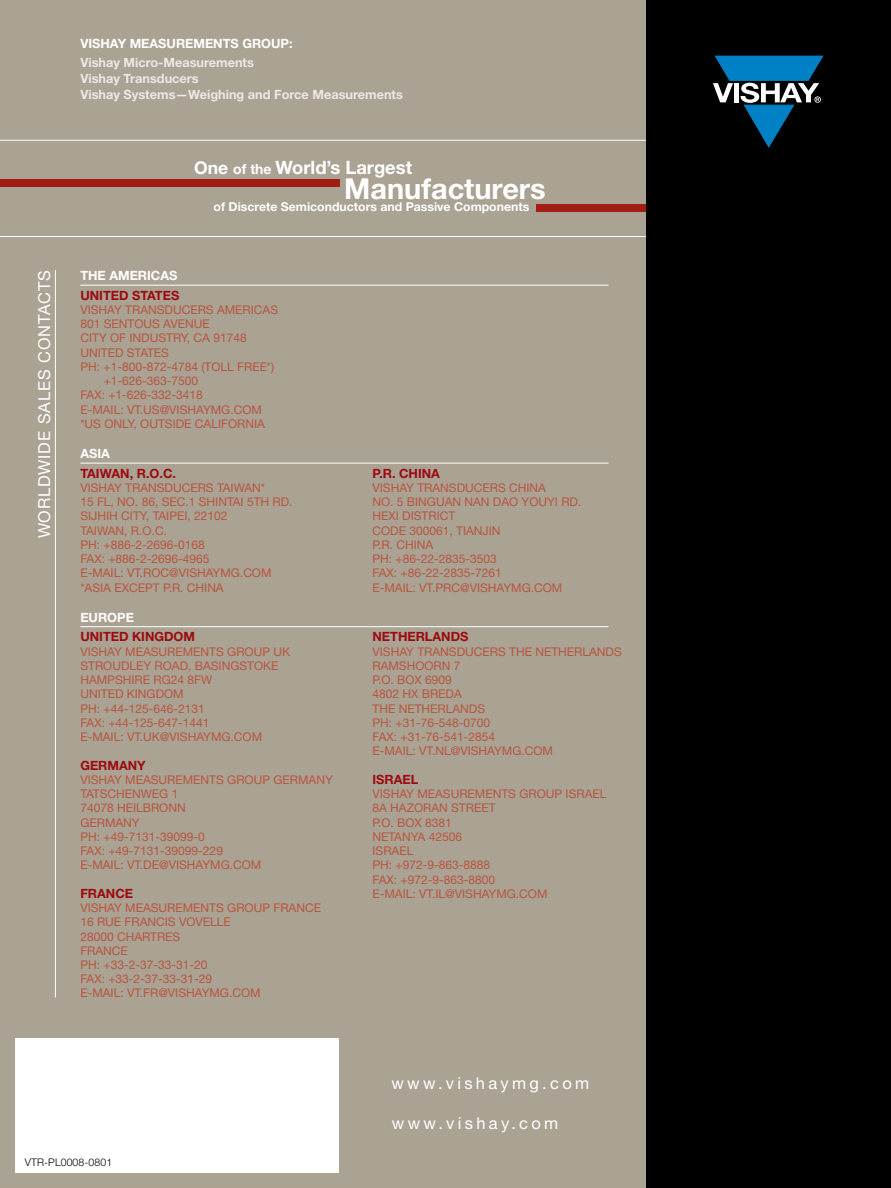
<style>
.page{position:relative;width:891px;height:1188px;background:#aaa293}
.page>*{position:absolute;margin:0;border:0;box-sizing:border-box;transform-origin:0 0}
.t1{font:700 28.95px "Helvetica Neue LT Std";color:#fff}
.t2{font:700 18.45px "Helvetica Neue LT Std";color:#fff}
.t3{font:16.5px "Helvetica Neue LT Std";letter-spacing:.2em;color:#fff}
.t4{font:700 12.75px/15.8px "Helvetica Neue LT Std";color:#ebe8e6}
.t5{font:700 12.75px "Helvetica Neue LT Std";color:#9d0a0f}
.t6{font:700 12.75px "Helvetica Neue LT Std";color:#fff}
.t7{font:700 12.3px "Helvetica Neue LT Std";color:#fff}
.t8{font:12px/14.2px "Helvetica Neue LT Std";color:#b9553e}
.t9{font:300 10.5px "Helvetica Neue LT Std";letter-spacing:.01em;color:#000}
.s1{font-size:17.55px}
.s2{font-size:14.1px}
</style>
<div class="page">
<div style="left:15px;top:1038px;width:324px;height:135px;background:#fff"></div>
<hr style="left:55px;top:270px;width:1px;height:728px;background:#fff">
<hr style="left:80px;top:285px;width:529px;height:1px;background:#fff">
<hr style="left:80px;top:463px;width:529px;height:1px;background:#fff">
<hr style="left:80px;top:626px;width:529px;height:1px;background:#fff">
<hr style="left:0;top:140px;width:652px;height:1px;background:#fff">
<hr style="left:0;top:236px;width:652px;height:1px;background:#fff">
<div style="left:0;top:179px;width:340px;height:8px;background:#a21d14"></div>
<div style="left:537px;top:204px;width:111px;height:8px;background:#a21d14"></div>
<div style="left:646px;top:0;width:245px;height:1188px;background:#000"></div>
<svg style="left:713px;top:56px;width:110px;height:91px"></svg>
<p class="t6" style="left:80px;top:36px;width:115px">Vis hay measu rements</p>
<p class="t6" style="left:242px;top:36px;width:29px">group</p>
<p class="t6" style="left:289px;top:36px;width:5px">:</p>
<p class="t4" style="left:80px;top:54px;width:324px">Vishay Micro-Measurements<br>Vishay Transducers<br>Vishay Systems—Weighing and Force Measurements</p>
<h3 class="t3" style="left:34px;top:538px;width:268px;rotate:-90deg">WORLDWIDE SALES CONTACTS</h3>
<h2 class="t2" style="left:194px;top:156px;width:220px"><span class="s1">One</span> <span class="s2">of the</span> World’s Largest</h2>
<p class="t7" style="left:214px;top:199px;width:317px">of Discrete Semiconductors and Passive Components</p>
<h1 class="t1" style="left:344px;top:171px;width:203px">Manufacturers</h1>
<p class="t6" style="left:80px;top:268px;width:40px">The Ame</p>
<p class="t6" style="left:138px;top:268px;width:39px">ricas</p>
<p class="t5" style="left:80px;top:287px;width:100px">UNITED STATES</p>
<p class="t8" style="left:80px;top:302px;width:15px">VISHA</p>
<p class="t8" style="left:80px;top:302px;width:153px;text-indent:34px">Y TRANSDUCERS AMERICAS<br>801 SENTOUS</p>
<p class="t8" style="left:163px;top:317px;width:17px">AVENUE</p>
<p class="t8" style="left:80px;top:331px;width:33px">CITY OF</p>
<p class="t8" style="left:130px;top:331px;width:13px">INDUSTR</p>
<p class="t8" style="left:181px;top:331px;width:67px">Y, CA 91748</p>
<p class="t8" style="left:80px;top:345px;width:133px">UNITED STATES<br>PH: +1-800-872-4784 (TOLLFREE</p>
<p class="t8" style="left:267px;top:359px;width:9px">*)</p>
<p class="t8" style="left:80px;top:374px;width:124px;text-indent:23px">+1-626-363-7500<br>FAX: +1-626-332-3418<br>E-MAIL: VT.US@VISHA</p>
<p class="t8" style="left:203px;top:402px;width:41px">YMG.COM</p>
<p class="t8" style="left:80px;top:416px;width:29px">*US ONL</p>
<p class="t8" style="left:128px;top:416px;width:18px">Y, OUTSIDECALIFORNIA</p>
<p class="t6" style="left:80px;top:446px;width:31px">Asi a</p>
<p class="t5" style="left:80px;top:465px;width:97px">Taiwan, R.O.C.</p>
<p class="t8" style="left:80px;top:480px;width:15px">VISHA</p>
<p class="t8" style="left:114px;top:480px;width:27px">Y TRANSDUCERS</p>
<p class="t8" style="left:217px;top:480px;width:50px">TAIWAN*</p>
<p class="t8" style="left:80px;top:495px;width:133px">15 FL, NO. 86, SEC.1 SHINTAI</p>
<p class="t8" style="left:247px;top:495px;width:47px">5TH RD.</p>
<p class="t8" style="left:80px;top:509px;width:23px">SIJHIH</p>
<p class="t8" style="left:121px;top:509px;width:44px">CITY, TAIPEI</p>
<p class="t8" style="left:188px;top:509px;width:42px">, 22102</p>
<p class="t8" style="left:80px;top:523px;width:15px">TAIWAN</p>
<p class="t8" style="left:80px;top:523px;width:131px;text-indent:44px">, R.O.C.<br>PH: +886-2-2696-0168<br>FAX: +886-2-2696-4965<br>E-MAIL: VT.ROC</p>
<p class="t8" style="left:169px;top:566px;width:18px">@VISHA</p>
<p class="t8" style="left:213px;top:566px;width:41px">YMG.COM</p>
<p class="t8" style="left:80px;top:580px;width:124px">*ASIA EXCEPT P.R. CHINA</p>
<p class="t6" style="left:80px;top:609px;width:55px">EUROPE</p>
<p class="t5" style="left:80px;top:629px;width:9px">united</p>
<p class="t5" style="left:132px;top:629px;width:43px">kingdom</p>
<p class="t8" style="left:80px;top:644px;width:15px">VISHA</p>
<p class="t8" style="left:114px;top:644px;width:178px">Y MEASUREMENTS GROUP UK</p>
<p class="t8" style="left:80px;top:658px;width:17px">STROUDLE</p>
<p class="t8" style="left:144px;top:658px;width:29px">Y ROAD</p>
<p class="t8" style="left:188px;top:658px;width:23px">, BASIN</p>
<p class="t8" style="left:230px;top:658px;width:18px">GSTOKE</p>
<p class="t8" style="left:80px;top:672px;width:17px">HAMPSHIRE</p>
<p class="t8" style="left:153px;top:672px;width:60px">RG24 8FW</p>
<p class="t8" style="left:80px;top:687px;width:16px">UNITED</p>
<p class="t8" style="left:80px;top:687px;width:131px;text-indent:46px">KINGDOM<br>PH: +44-125-646-2131<br>FAX: +44-125-647-1441<br>E-MAIL: VT.UK@VISHA</p>
<p class="t8" style="left:203px;top:729px;width:41px">YMG.COM</p>
<p class="t5" style="left:80px;top:757px;width:67px">germany</p>
<p class="t8" style="left:80px;top:772px;width:15px">VISHA</p>
<p class="t8" style="left:114px;top:772px;width:165px">Y MEASUREMENTS GROUP GERMAN</p>
<p class="t8" style="left:325px;top:772px;width:9px">Y</p>
<p class="t8" style="left:80px;top:786px;width:15px">TATSCHENWE</p>
<p class="t8" style="left:159px;top:786px;width:21px">G 1</p>
<p class="t8" style="left:80px;top:801px;width:54px">74078 HEILBRONN<br>GERMAN</p>
<p class="t8" style="left:80px;top:815px;width:144px;text-indent:52px">Y<br>PH: +49-7131-39099-0<br>FAX: +49-7131-39099-229<br>E-MAIL: VT.DE@VISHA</p>
<p class="t8" style="left:202px;top:858px;width:41px">YMG.COM</p>
<p class="t5" style="left:80px;top:885px;width:36px">france</p>
<p class="t8" style="left:80px;top:900px;width:15px">VISHA</p>
<p class="t8" style="left:80px;top:900px;width:209px;text-indent:34px">Y MEASUREMENTS GROUP FRANCE<br>16 RUE FRANCIS</p>
<p class="t8" style="left:179px;top:915px;width:16px">VOVELLE</p>
<p class="t8" style="left:80px;top:929px;width:133px">28000 CHARTRES<br>FRANCE<br>PH: +33-2-37-33-31-20<br>FAX: +33-2-37-33-31-29<br>E-MAIL: VT.FR@VISHA</p>
<p class="t8" style="left:202px;top:986px;width:41px">YMG.COM</p>
<p class="t5" style="left:373px;top:465px;width:69px">P.R. China</p>
<p class="t8" style="left:373px;top:480px;width:15px">VISHA</p>
<p class="t8" style="left:406px;top:480px;width:27px">Y TRANSDUCERS</p>
<p class="t8" style="left:509px;top:480px;width:38px">CHINA</p>
<p class="t8" style="left:373px;top:495px;width:71px">NO.5BINGUAN</p>
<p class="t8" style="left:465px;top:495px;width:46px">NAN DAOYOU</p>
<p class="t8" style="left:547px;top:495px;width:36px">YI RD.</p>
<p class="t8" style="left:373px;top:509px;width:14px">HEXI</p>
<p class="t8" style="left:402px;top:509px;width:15px">DISTRICT</p>
<p class="t8" style="left:373px;top:523px;width:16px">CODE</p>
<p class="t8" style="left:373px;top:523px;width:131px;text-indent:37px">300061, TIANJIN<br>P.R. CHINA<br>PH: +86-22-2835-3503<br>FAX: +86-22-2835-7261<br>E-MAIL: VT.PRC</p>
<p class="t8" style="left:460px;top:580px;width:18px">@VISHA</p>
<p class="t8" style="left:503px;top:580px;width:41px">YMG.COM</p>
<p class="t5" style="left:373px;top:629px;width:10px">net</p>
<p class="t5" style="left:398px;top:629px;width:53px">herlands</p>
<p class="t8" style="left:373px;top:644px;width:15px">VISHA</p>
<p class="t8" style="left:406px;top:644px;width:27px">Y TRANSDUCERSTHENETHERLANDS</p>
<p class="t8" style="left:373px;top:658px;width:17px">RAMSHOORN</p>
<p class="t8" style="left:454px;top:658px;width:8px">7</p>
<p class="t8" style="left:373px;top:672px;width:29px">P.O. BOX</p>
<p class="t8" style="left:373px;top:672px;width:124px;text-indent:53px">6909<br>4802 HX BREDA<br>THENETHERLANDS<br>PH: +31-76-548-0700<br>FAX: +31-76-541-2854<br>E-MAIL: VT.NL@VISHA</p>
<p class="t8" style="left:494px;top:744px;width:41px">YMG.COM</p>
<p class="t5" style="left:373px;top:771px;width:47px">ISRAEL</p>
<p class="t8" style="left:373px;top:787px;width:15px">VISHA</p>
<p class="t8" style="left:373px;top:787px;width:198px;text-indent:34px">Y MEASUREMENTS GROUP ISRAEL<br>8A HAZORAN</p>
<p class="t8" style="left:373px;top:801px;width:95px;text-indent:79px">STREET<br>P.O. BOX 8381<br>NETAN</p>
<p class="t8" style="left:411px;top:829px;width:53px">YA 42506</p>
<p class="t8" style="left:373px;top:843px;width:124px">ISRAEL<br>PH: +972-9-863-8888<br>FAX: +972-9-863-8800<br>E-MAIL: VT.IL@VISHA</p>
<p class="t8" style="left:489px;top:886px;width:41px">YMG.COM</p>
<h3 class="t3" style="left:392px;top:1073px;width:199px">WWW.VISHAYMG.COM</h3>
<h3 class="t3" style="left:392px;top:1113px;width:168px">WWW.VISHAY.COM</h3>
<p class="t9" style="left:25px;top:1156px;width:89px">VTR-PL0008-0801</p>
</div>
